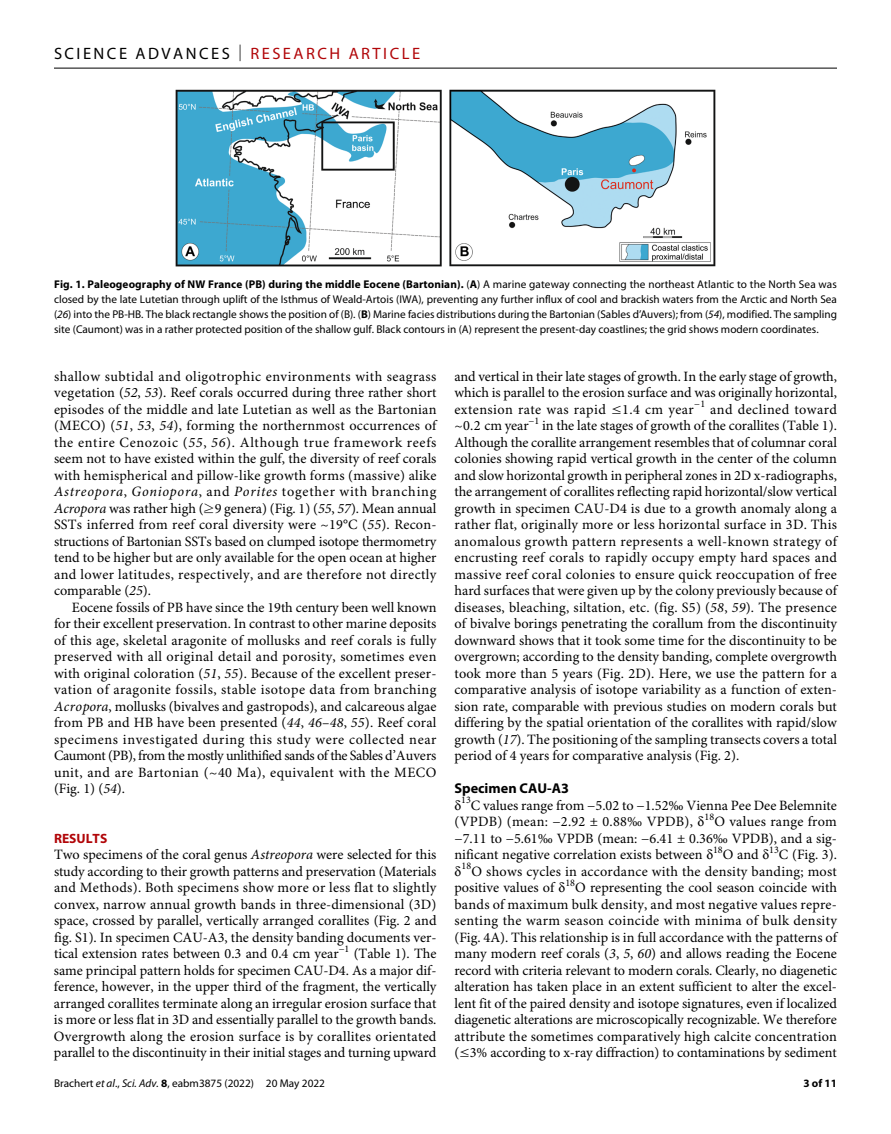
<style>
.page{position:relative;width:891px;height:1134px;background:#fff}
.page>*{position:absolute;margin:0;border:0;box-sizing:border-box;transform-origin:0 0}
.t1{font:16.5px "Myriad Pro";letter-spacing:.15em;color:#000}
.t2{font:14.25px/16.5px "Minion Pro";color:#000;text-align:justify}
.t3{font:700 14.25px "Myriad Pro";color:#000}
.t4{font:700 13.5px "Myriad Pro";color:#b10508}
.t5{font:11.25px/15px "Myriad Pro";color:#000;text-align:justify}
.t6{font:700 11.25px "Myriad Pro";color:#000}
.s1{font-weight:300}
.s2{color:#b10508}
.s3{font-weight:700}
.s4{font-style:italic}
</style>
<div class="page">
<hr style="left:54px;top:68px;width:783px;height:1px;background:#000">
<img style="left:176px;top:90px;width:540px;height:176px">
<p class="t1" style="left:54px;top:40px;width:368px">SCIENCE ADVANCES <span class="s1">|</span> <span class="s2">RESEARCH ARTICLE</span></p>
<p class="t5" style="left:54px;top:277px;width:785px"><span class="s3">Fig. 1. Paleogeography of NW France (PB) during the middle Eocene (Bartonian).</span> (<span class="s3">A</span>) A marine gateway connecting the northeast Atlantic to the North Sea was closed by the late Lutetian through uplift of the Isthmus of Weald-Artois (IWA), preventing any further influx of cool and brackish waters from the Arctic and North Sea (<span class="s4">26</span>) into the PB-HB. The black rectangle shows the position of (B). (<span class="s3">B</span>) Marine facies distributions during the Bartonian (Sables d’Auvers); from (<span class="s4">54</span>), modified. The sampling site (Caumont) was in a rather protected position of the shallow gulf. Black contours in (A) represent the present-day coastlines; the grid shows modern coordinates.</p>
<p class="t2" style="left:54px;top:369px;width:384px">shallow subtidal and oligotrophic environments with seagrass vegetation (<span class="s4">52</span>, <span class="s4">53</span>). Reef corals occurred during three rather short episodes of the middle and late Lutetian as well as the Bartonian (MECO) (<span class="s4">51</span>, <span class="s4">53</span>, <span class="s4">54</span>), forming the northernmost occurrences of the entire Cenozoic (<span class="s4">55</span>, <span class="s4">56</span>). Although true framework reefs seem not to have existed within the gulf, the diversity of reef corals with hemispherical and pillow-like growth forms (massive) alike <span class="s4">Astreopora</span>, <span class="s4">Goniopora</span>, and <span class="s4">Porites</span> together with branching <span class="s4">Acropora</span> was rather high (≥9 genera) (Fig. 1) (<span class="s4">55</span>, <span class="s4">57</span>). Mean annual SSTs inferred from reef coral diversity were ~19°C (<span class="s4">55</span>). Recon&shy;structions of Bartonian SSTs based on clumped isotope thermometry tend to be higher but are only available for the open ocean at higher and lower latitudes, respectively, and are therefore not directly comparable (<span class="s4">25</span>).</p>
<p class="t2" style="left:54px;top:600px;width:384px;text-indent:18px">Eocene fossils of PB have since the 19th century been well known for their excellent preservation. In contrast to other marine deposits of this age, skeletal aragonite of mollusks and reef corals is fully preserved with all original detail and porosity, sometimes even with original coloration (<span class="s4">51</span>, <span class="s4">55</span>). Because of the excellent preser&shy;vation of aragonite fossils, stable isotope data from branching <span class="s4">Acropora</span>, mollusks (bivalves and gastropods), and calcareous algae from PB and HB have been presented (<span class="s4">44</span>, <span class="s4">46</span>–<span class="s4">48</span>, <span class="s4">55</span>). Reef coral specimens investigated during this study were collected near Caumont (PB), from the mostly unlithified sands of the Sables d’Auvers unit, and are Bartonian (~40 Ma), equivalent with the MECO (Fig. 1) (<span class="s4">54</span>).</p>
<p class="t4" style="left:54px;top:827px;width:55px">RESULTS</p>
<p class="t2" style="left:54px;top:848px;width:384px">Two specimens of the coral genus <span class="s4">Astreopora</span> were selected for this study according to their growth patterns and preservation (Materials and Methods). Both specimens show more or less flat to slightly convex, narrow annual growth bands in three-dimensional (3D) space, crossed by parallel, vertically arranged corallites (Fig. 2 and fig. S1). In specimen CAU-A3, the density banding documents ver&shy;tical extension rates between 0.3 and 0.4 cm year<sup>−1</sup> (Table 1). The same principal pattern holds for specimen CAU-D4. As a major dif&shy;ference, however, in the upper third of the fragment, the vertically arranged corallites terminate along an irregular erosion surface that is more or less flat in 3D and essentially parallel to the growth bands.<br>Overgrowth along the erosion surface is by corallites orientated parallel to the discontinuity in their initial stages and turning upward</p>
<p class="t5" style="left:54px;top:1076px;width:273px">Brachert <span class="s4">et al</span>., <span class="s4">Sci. Adv.</span> <span class="s3">8</span>, eabm3875 (2022) 20 May 2022</p>
<p class="t2" style="left:454px;top:369px;width:384px">and vertical in their late stages of growth. In the early stage of growth, which is parallel to the erosion surface and was originally horizontal, extension rate was rapid ≤1.4 cm year<sup>−1</sup> and declined toward ~0.2 cm year<sup>−1</sup> in the late stages of growth of the corallites (Table 1).<br>Although the corallite arrangement resembles that of columnar coral colonies showing rapid vertical growth in the center of the column and slow horizontal growth in peripheral zones in 2D x-radiographs, the arrangement of corallites reflecting rapid horizontal/slow vertical growth in specimen CAU-D4 is due to a growth anomaly along a rather flat, originally more or less horizontal surface in 3D. This anomalous growth pattern represents a well-known strategy of encrusting reef corals to rapidly occupy empty hard spaces and massive reef coral colonies to ensure quick reoccupation of free hard surfaces that were given up by the colony previously because of diseases, bleaching, siltation, etc. (fig. S5) (<span class="s4">58</span>, <span class="s4">59</span>). The presence of bivalve borings penetrating the corallum from the discontinuity downward shows that it took some time for the discontinuity to be overgrown; according to the density banding, complete overgrowth took more than 5 years (Fig. 2D). Here, we use the pattern for a comparative analysis of isotope variability as a function of exten&shy;sion rate, comparable with previous studies on modern corals but differing by the spatial orientation of the corallites with rapid/slow growth (<span class="s4">17</span>). The positioning of the sampling transects covers a total period of 4 years for comparative analysis (Fig. 2).</p>
<p class="t3" style="left:454px;top:777px;width:116px">Specimen CAU-A3</p>
<p class="t2" style="left:454px;top:798px;width:384px;text-align:center"><sup>13</sup>C values range from −5.02 to −1.52‰ Vienna Pee Dee Belemnite (VPDB) (mean: −2.92 ± 0.88‰ VPDB), <sup>18</sup>O values range from −7.11 to −5.61‰ VPDB (mean: −6.41 ± 0.36‰ VPDB), and a sig&shy;nificant negative correlation exists between <sup>18</sup>O and <sup>13</sup>C (Fig. 3).<br><sup>18</sup>O shows cycles in accordance with the density banding; most positive values of <sup>18</sup>O representing the cool season coincide with bands of maximum bulk density, and most negative values repre&shy;senting the warm season coincide with minima of bulk density (Fig. 4A). This relationship is in full accordance with the patterns of many modern reef corals (<span class="s4">3</span>, <span class="s4">5</span>, <span class="s4">60</span>) and allows reading the Eocene record with criteria relevant to modern corals. Clearly, no diagenetic alteration has taken place in an extent sufficient to alter the excel&shy;lent fit of the paired density and isotope signatures, even if localized diagenetic alterations are microscopically recognizable. We therefore attribute the sometimes comparatively high calcite concentration (≤3% according to x-ray diffraction) to contaminations by sediment</p>
<p class="t6" style="left:803px;top:1074px;width:35px">3 of 11</p>
</div>
